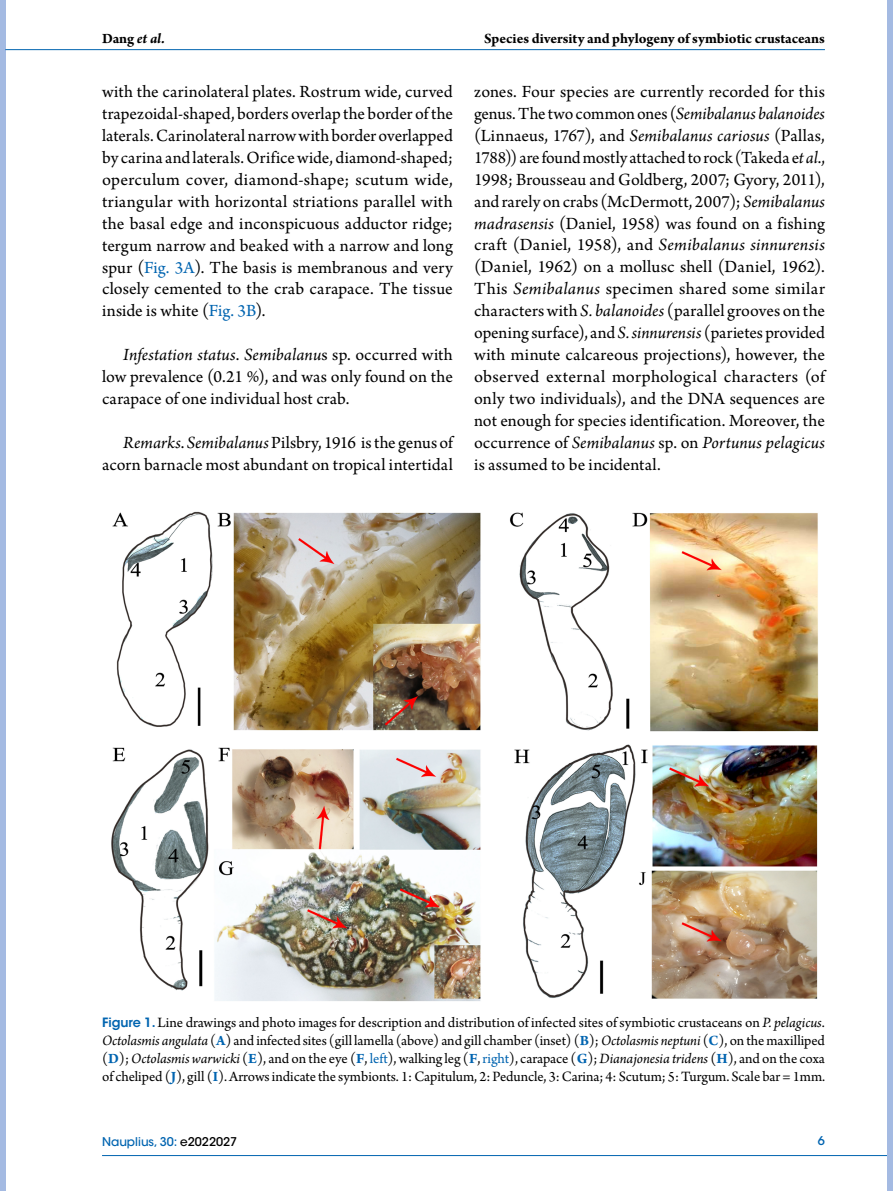
<style>
.page{position:relative;width:893px;height:1191px;background:#fff}
.page>*{position:absolute;margin:0;border:0;box-sizing:border-box;transform-origin:0 0}
.t1{font:18px/21.9px "Arno Pro";color:#000;text-align:justify}
.t2{font:15px/18px "Arno Pro";letter-spacing:-.005em;color:#000;text-align:justify}
.t3{font:700 15px "Arno Pro";color:#000}
.t4{font:italic 700 15px "Arno Pro";color:#000}
.t5{font:500 12px "ITC Avant Garde Std";color:#0064b0}
.s1{font-style:normal}
.s2{color:#0064b0}
.s3{font-style:italic}
.s4{font-family:"ITC Avant Garde Std";font-weight:600;font-size:12.75px;color:#0064b0}
.s5{font-weight:700;color:#0064b0}
.s6{color:#000}
</style>
<div class="page">
<div style="left:0;top:0;width:5px;height:1191px;background:#a4bae2"></div>
<hr style="left:102px;top:1155px;width:791px;height:1px;background:#0064b0">
<hr style="left:5px;top:49px;width:820px;height:1px;background:#0064b0">
<div style="left:888px;top:0;width:5px;height:1191px;background:#a4bae2"></div>
<img style="left:111px;top:511px;width:708px;height:491px">
<p class="t4" style="left:102px;top:30px;width:64px"><span class="s1">Dang</span> et al.</p>
<p class="t1" style="left:102px;top:82px;width:352px">with the carinolateral plates. Rostrum wide, curved trapezoidal-shaped, borders overlap the border of the laterals. Carinolateral narrow with border overlapped by carina and laterals. Orifice wide, diamond-shaped; operculum cover, diamond-shape; scutum wide, triangular with horizontal striations parallel with the basal edge and inconspicuous adductor ridge; tergum narrow and beaked with a narrow and long spur (<span class="s2">Fig. 3A</span>). The basis is membranous and very closely cemented to the crab carapace. The tissue inside is white (<span class="s2">Fig. 3B</span>).</p>
<p class="t1" style="left:102px;top:345px;width:352px;text-indent:21px"><span class="s3">Infestation status</span>. <span class="s3">Semibalanu</span>s sp. occurred with low prevalence (0.21 %), and was only found on the carapace of one individual host crab.</p>
<p class="t1" style="left:102px;top:432px;width:352px;text-align:right"><span class="s3">Remarks</span>. <span class="s3">Semibalanus</span> Pilsbry, 1916 is the genus of acorn barnacle most abundant on tropical intertidal</p>
<p class="t3" style="left:484px;top:30px;width:342px">Species diversity and phylogeny of symbiotic crustaceans</p>
<p class="t1" style="left:474px;top:82px;width:352px">zones. Four species are currently recorded for this genus. The two common ones (<span class="s3">Semibalanus balanoides </span>(Linnaeus, 1767), and <span class="s3">Semibalanus cariosus</span> (Pallas, 1788)) are found mostly attached to rock (Takeda e<span class="s3">t al</span>., 1998; Brousseau and Goldberg, 2007; Gyory, 2011), and rarely on crabs (McDermott, 2007); <span class="s3">Semibalanus madrasensis</span> (Daniel, 1958) was found on a fishing craft (Daniel, 1958), and <span class="s3">Semibalanus sinnurensis </span>(Daniel, 1962) on a mollusc shell (Daniel, 1962).<br>This <span class="s3">Semibalanus</span> specimen shared some similar characters with <span class="s3">S. balanoides</span> (parallel grooves on the opening surface), and <span class="s3">S. sinnurensis</span> (parietes provided with minute calcareous projections), however, the observed external morphological characters (of only two individuals), and the DNA sequences are not enough for species identification. Moreover, the occurrence of <span class="s3">Semibalanus</span> sp. on <span class="s3">Portunus pelagicus </span>is assumed to be incidental.</p>
<p class="t2" style="left:102px;top:1014px;width:725px"><span class="s4">Figure 1.</span> Line drawings and photo images for description and distribution of infected sites of symbiotic crustaceans on <span class="s3">P. pelagicus</span>.<br><span class="s3">Octolasmis angulata</span> (<span class="s5">A</span>) and infected sites (gill lamella (above) and gill chamber (inset) (<span class="s5">B</span>); <span class="s3">Octolasmis neptuni</span> (<span class="s5">C</span>), on the maxilliped (<span class="s5">D</span>); <span class="s3">Octolasmis warwicki</span> (<span class="s5">E</span>), and on the eye (<span class="s5">F</span>, <span class="s2">left</span>), walking leg (<span class="s5">F</span>, <span class="s2">right</span>), carapace (<span class="s5">G</span>); <span class="s3">Dianajonesia tridens</span> (<span class="s5">H</span>), and on the coxa of cheliped (<span class="s5">J</span>), gill (<span class="s5">I</span>). Arrows indicate the symbionts. 1: Capitulum, 2: Peduncle, 3: Carina; 4: Scutum; 5: Turgum. Scale bar = 1mm.</p>
<p class="t5" style="left:102px;top:1134px;width:137px">Nauplius, 30: <span class="s6">e2022027</span></p>
<p class="t5" style="left:818px;top:1132px;width:9px">6</p>
</div>
